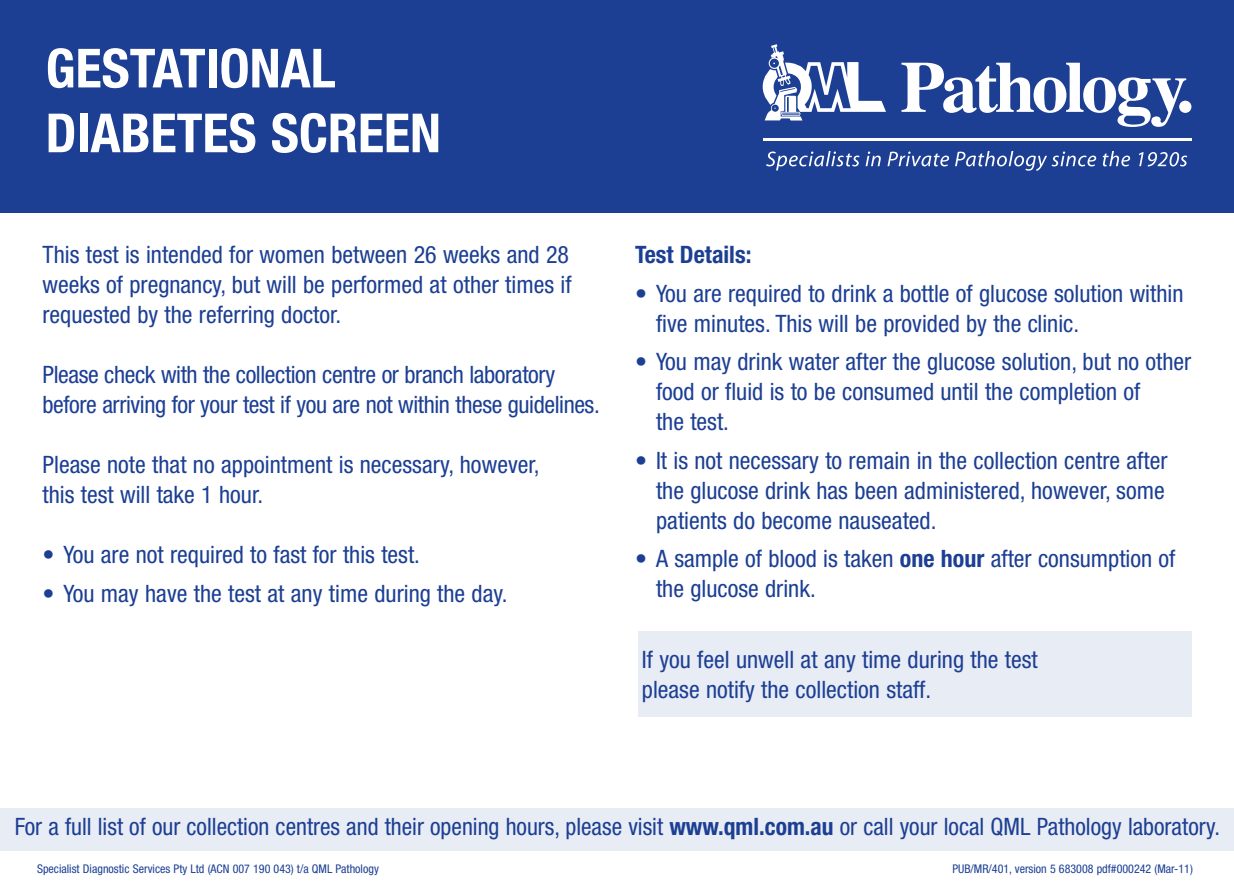
<style>
.page{position:relative;width:1234px;height:893px;background:#fff}
.page>*{position:absolute;margin:0;border:0;box-sizing:border-box;transform-origin:0 0}
.t1{font:700 condensed 54px/64.8px "Helvetica Neue";color:#fff}
.t2{font:condensed 24px/30px "Helvetica Neue";color:#1c3f94}
.t3{font:700 condensed 24px "Helvetica Neue";color:#1c3f94}
.t4{font:condensed 12px "Helvetica Neue";color:#1c3f94}
.s1{font-weight:700}
</style>
<div class="page">
<div style="left:0;top:0;width:1233px;height:213px;background:#1c3f94"></div>
<svg style="left:766px;top:151px;width:93px;height:19px"></svg>
<svg style="left:865px;top:151px;width:15px;height:15px"></svg>
<svg style="left:887px;top:151px;width:61px;height:15px"></svg>
<svg style="left:955px;top:151px;width:140px;height:20px"></svg>
<svg style="left:1102px;top:151px;width:27px;height:15px"></svg>
<svg style="left:1139px;top:152px;width:47px;height:14px"></svg>
<hr style="left:762px;top:138px;width:429px;height:2px;background:#fff">
<svg style="left:901px;top:63px;width:290px;height:64px"></svg>
<svg style="left:762px;top:44px;width:123px;height:77px"></svg>
<div style="left:0;top:808px;width:1233px;height:42px;background:#e8ecf4"></div>
<div style="left:637px;top:631px;width:554px;height:85px;background:#e8ecf4"></div>
<h1 class="t1" style="left:46px;top:35px;width:397px">GESTATIONAL<br>DIABETES SCREEN</h1>
<p class="t2" style="left:43px;top:239px;width:530px;text-align:justify">This test is intended for women between 26 weeks and 28 weeks of pregnancy, but will be performed at other times if requested by the referring doctor.</p>
<p class="t2" style="left:43px;top:359px;width:558px">Please check with the collection centre or branch laboratory before arriving for your test if you are not within these guidelines.</p>
<p class="t2" style="left:43px;top:449px;width:498px">Please note that no appointment is necessary, however, this test will take 1 hour.</p>
<p class="t2" style="left:43px;top:539px;width:379px">• You are not required to fast for this test.</p>
<p class="t2" style="left:43px;top:578px;width:466px">• You may have the test at any time during the day.</p>
<p class="t3" style="left:635px;top:240px;width:118px">Test Details:</p>
<p class="t2" style="left:656px;top:278px;width:529px;text-indent:-21px">• You are required to drink a bottle of glucose solution within five minutes. This will be provided by the clinic.</p>
<p class="t2" style="left:656px;top:346px;width:536px;text-indent:-21px">• You may drink water after the glucose solution, but no other food or fluid is to be consumed until the completion of<br>the test.</p>
<p class="t2" style="left:656px;top:445px;width:513px;text-align:justify;text-indent:-21px">• It is not necessary to remain in the collection centre after the glucose drink has been administered, however, some patients do become nauseated.</p>
<p class="t2" style="left:656px;top:543px;width:521px;text-indent:-21px">• A sample of blood is taken <span class="s1">one hour</span> after consumption of the glucose drink.</p>
<p class="t2" style="left:641px;top:645px;width:397px">If you feel unwell at any time during the test please notify the collection staff.</p>
<p class="t2" style="left:15px;top:812px;width:1206px">For a full list of our collection centres and their opening hours, please visit <span class="s1">www.qml.com.au</span> or call your local QML Pathology laboratory.</p>
<p class="t4" style="left:37px;top:862px;width:343px">Specialist Diagnostic Services Pty Ltd (ACN 007 190 043) t/a QML Pathology</p>
<p class="t4" style="left:952px;top:862px;width:242px">PUB/MR/401, version 5 683008 pdf#000242 (Mar-11)</p>
</div>
